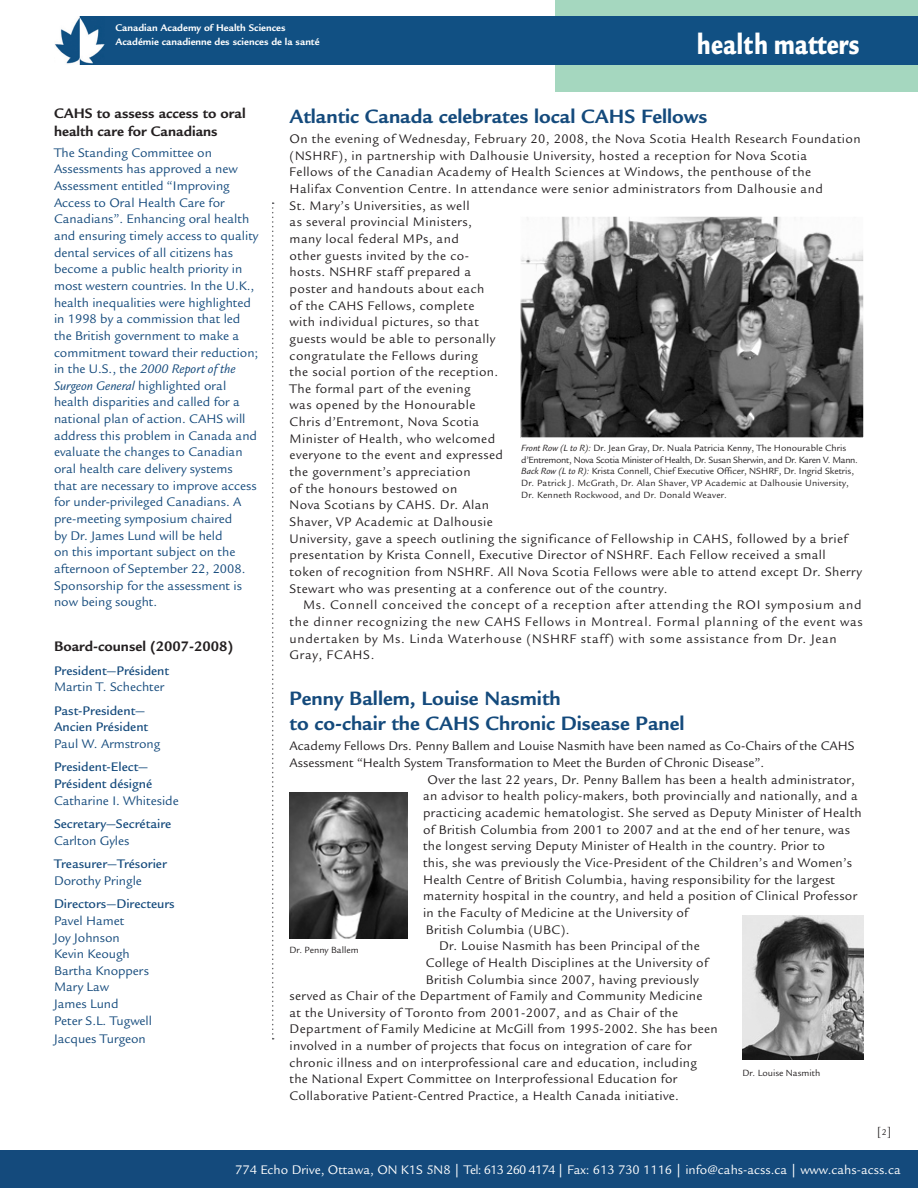
<style>
.page{position:relative;width:918px;height:1188px;background:#fff}
.page>*{position:absolute;margin:0;border:0;box-sizing:border-box;transform-origin:0 0}
.t1{font:900 31.5px "Legacy Sans";color:#fff;scale:.73 1}
.t2{font:700 21px/25.2px "Legacy Sans";color:#144a7c}
.t3{font:700 15px/18px "Legacy Sans";color:#231f20}
.t4{font:13.5px/16.6px "Legacy Sans";letter-spacing:.03em;color:#231f20}
.t5{font:13.5px/16.6px "Legacy Sans";color:#144a7c}
.t6{font:13.5px/16.6px "Legacy Sans";letter-spacing:.05em;color:#231f20}
.t7{font:13.5px "Legacy Sans";color:#231f20}
.t8{font:500 13.5px/16.6px "Legacy Sans";color:#144a7c}
.t9{font:13.5px "Legacy Sans";color:#fff}
.t10{font:12px "Legacy Sans";color:#231f20}
.t11{font:700 10.5px/13.5px "Legacy Sans";color:#fff}
.t12{font:9.75px/11.7px "Legacy Sans";color:#231f20}
.s1{font-style:italic}
.s2{font-size:9px}
</style>
<div class="page">
<div style="left:555px;top:0;width:363px;height:92px;background:#a5d7bf"></div>
<svg style="left:272px;top:202px;width:2px;height:838px"></svg>
<div style="left:0;top:1150px;width:918px;height:38px;background:#144a7c"></div>
<img style="left:55px;top:16px;width:51px;height:49px">
<div style="left:106px;top:17px;width:812px;height:48px;background:#115083"></div>
<img style="left:522px;top:218px;width:340px;height:218px">
<div style="left:520px;top:216px;width:344px;height:222px;border:1px solid #fff"></div>
<img style="left:290px;top:793px;width:118px;height:146px">
<img style="left:743px;top:916px;width:121px;height:144px">
<p class="t11" style="left:116px;top:21px;width:206px">Canadian Academy of Health Sciences<br>Académie canadienne des sciences de la santé</p>
<h1 class="t1" style="left:697px;top:25px;width:224px">health matters</h1>
<p class="t3" style="left:54px;top:105px;width:193px">CAHS to assess access to oral health care for Canadians</p>
<p class="t5" style="left:54px;top:144px;width:206px">The Standing Committee on<br>Assessments has approved a new<br>Assessment entitled “Improving<br>Access to Oral Health Care for<br>Canadians”. Enhancing oral health and ensuring timely access to quality dental services of all citizens has become a public health priority in most western countries. In the U.K., health inequalities were highlighted in 1998 by a commission that led the British government to make a commitment toward their reduction; in the U.S., the <span class="s1">2000 Report of the<br>Surgeon General</span> highlighted oral health disparities and called for a national plan of action. CAHS will address this problem in Canada and evaluate the changes to Canadian oral health care delivery systems that are necessary to improve access for under-privileged Canadians. A pre-meeting symposium chaired<br>by Dr. James Lund will be held<br>on this important subject on the afternoon of September 22, 2008.<br>Sponsorship for the assessment is now being sought.</p>
<p class="t3" style="left:54px;top:638px;width:181px">Board-counsel (2007-2008)</p>
<p class="t8" style="left:54px;top:662px;width:117px">President—Président</p>
<p class="t5" style="left:54px;top:679px;width:112px">Martin T. Schechter</p>
<p class="t8" style="left:54px;top:702px;width:96px">Past-President—<br>Ancien Président</p>
<p class="t5" style="left:54px;top:736px;width:108px">Paul W. Armstrong</p>
<p class="t8" style="left:54px;top:759px;width:100px">President-Elect—<br>Président désigné</p>
<p class="t5" style="left:54px;top:792px;width:126px">Catharine I. Whiteside</p>
<p class="t8" style="left:54px;top:816px;width:119px">Secretary—Secrétaire</p>
<p class="t5" style="left:54px;top:832px;width:77px">Carlton Gyles</p>
<p class="t8" style="left:54px;top:856px;width:114px">Treasurer—Trésorier</p>
<p class="t5" style="left:54px;top:872px;width:89px">Dorothy Pringle</p>
<p class="t8" style="left:54px;top:896px;width:122px">Directors—Directeurs</p>
<p class="t5" style="left:54px;top:912px;width:100px">Pavel Hamet<br>Joy Johnson<br>Kevin Keough<br>Bartha Knoppers<br>Mary Law<br>James Lund<br>Peter S.L. Tugwell</p>
<p class="t5" style="left:54px;top:1030px;width:93px">Jacques Turgeon</p>
<h2 class="t2" style="left:290px;top:103px;width:419px">Atlantic Canada celebrates local CAHS Fellows</h2>
<p class="t4" style="left:290px;top:131px;width:574px">On the evening of Wednesday, February 20, 2008, the Nova Scotia Health Research Foundation (NSHRF), in partnership with Dalhousie University, hosted a reception for Nova Scotia<br>Fellows of the Canadian Academy of Health Sciences at Windows, the penthouse of the<br>Halifax Convention Centre. In attendance were senior administrators from Dalhousie and<br>St. Mary’s Universities, as well<br>as several provincial Ministers,<br>many local federal MPs, and<br>other guests invited by the co-<br>hosts. NSHRF staff prepared a<br>poster and handouts about each<br>of the CAHS Fellows, complete<br>with individual pictures, so that<br>guests would be able to personally<br>congratulate the Fellows during<br>the social portion of the reception.<br>The formal part of the evening<br>was opened by the Honourable<br>Chris d’Entremont, Nova Scotia<br>Minister of Health, who welcomed<br>everyone to the event and expressed<br>the government’s appreciation<br>of the honours bestowed on<br>Nova Scotians by CAHS. Dr. Alan<br>Shaver, VP Academic at Dalhousie<br>University, gave a speech outlining the significance of Fellowship in CAHS, followed by a brief presentation by Krista Connell, Executive Director of NSHRF. Each Fellow received a small token of recognition from NSHRF. All Nova Scotia Fellows were able to attend except Dr. Sherry Stewart who was presenting at a conference out of the country.</p>
<p class="t6" style="left:290px;top:597px;width:575px;text-indent:14px">Ms. Connell conceived the concept of a reception after attending the ROI symposium and the dinner recognizing the new CAHS Fellows in Montreal. Formal planning of the event was undertaken by Ms. Linda Waterhouse (NSHRF staff) with some assistance from Dr. Jean Gray, FCAHS.</p>
<h2 class="t2" style="left:290px;top:686px;width:396px">Penny Ballem, Louise Nasmith<br>to co-chair the CAHS Chronic Disease Panel</h2>
<p class="t7" style="left:290px;top:739px;width:567px">Academy Fellows Drs. Penny Ballem and Louise Nasmith have been named as Co-Chairs of the CAHS</p>
<p class="t7" style="left:290px;top:755px;width:476px">Assessment “Health System Transformation to Meet the Burden of Chronic Disease”.</p>
<p class="t4" style="left:428px;top:771px;width:429px">Over the last 22 years, Dr. Penny Ballem has been a health administrator,</p>
<p class="t4" style="left:423px;top:788px;width:436px">an advisor to health policy-makers, both provincially and nationally, and a</p>
<p class="t4" style="left:423px;top:805px;width:440px">practicing academic hematologist. She served as Deputy Minister of Health</p>
<p class="t4" style="left:423px;top:821px;width:429px">of British Columbia from 2001 to 2007 and at the end of her tenure, was</p>
<p class="t4" style="left:423px;top:838px;width:403px">the longest serving Deputy Minister of Health in the country. Prior to</p>
<p class="t4" style="left:423px;top:855px;width:431px">this, she was previously the Vice-President of the Children’s and Women’s</p>
<p class="t4" style="left:423px;top:871px;width:413px">Health Centre of British Columbia, having responsibility for the largest</p>
<p class="t4" style="left:423px;top:888px;width:436px">maternity hospital in the country, and held a position of Clinical Professor</p>
<p class="t4" style="left:423px;top:904px;width:267px">in the Faculty of Medicine at the University of</p>
<p class="t4" style="left:426px;top:921px;width:145px">British Columbia (UBC).</p>
<p class="t4" style="left:439px;top:938px;width:262px">Dr. Louise Nasmith has been Principal of the</p>
<p class="t4" style="left:426px;top:954px;width:284px">College of Health Disciplines at the University of</p>
<p class="t4" style="left:426px;top:971px;width:274px">British Columbia since 2007, having previously</p>
<p class="t4" style="left:290px;top:988px;width:414px">served as Chair of the Department of Family and Community Medicine</p>
<p class="t4" style="left:290px;top:1004px;width:390px">at the University of Toronto from 2001-2007, and as Chair of the</p>
<p class="t4" style="left:290px;top:1021px;width:429px">Department of Family Medicine at McGill from 1995-2002. She has been</p>
<p class="t4" style="left:290px;top:1038px;width:403px">involved in a number of projects that focus on integration of care for</p>
<p class="t4" style="left:290px;top:1054px;width:409px">chronic illness and on interprofessional care and education, including</p>
<p class="t4" style="left:290px;top:1071px;width:389px">the National Expert Committee on Interprofessional Education for</p>
<p class="t4" style="left:290px;top:1088px;width:391px">Collaborative Patient-Centred Practice, a Health Canada initiative.</p>
<p class="t12" style="left:521px;top:442px;width:338px"><span class="s1">Front Row (L to R):</span> Dr. Jean Gray, Dr. Nuala Patricia Kenny, The Honourable Chris d’Entremont, Nova Scotia Minister of Health, Dr. Susan Sherwin, and Dr. Karen V. Mann.<br><span class="s1">Back Row (L to R):</span> Krista Connell, Chief Executive Officer, NSHRF, Dr. Ingrid Sketris, Dr. Patrick J. McGrath, Dr. Alan Shaver, VP Academic at Dalhousie University, Dr. Kenneth Rockwood, and Dr. Donald Weaver.</p>
<p class="t12" style="left:290px;top:944px;width:71px">Dr. Penny Ballem</p>
<p class="t12" style="left:743px;top:1067px;width:79px">Dr. Louise Nasmith</p>
<p class="t10" style="left:877px;top:1124px;width:15px">[<span class="s2">2</span>]</p>
<p class="t9" style="left:235px;top:1163px;width:667px">774 Echo Drive, Ottawa, ON K1S 5N8 | Tel: 613 260 4174 | Fax: 613 730 1116 | info@cahs-acss.ca | www.cahs-acss.ca</p>
</div>
